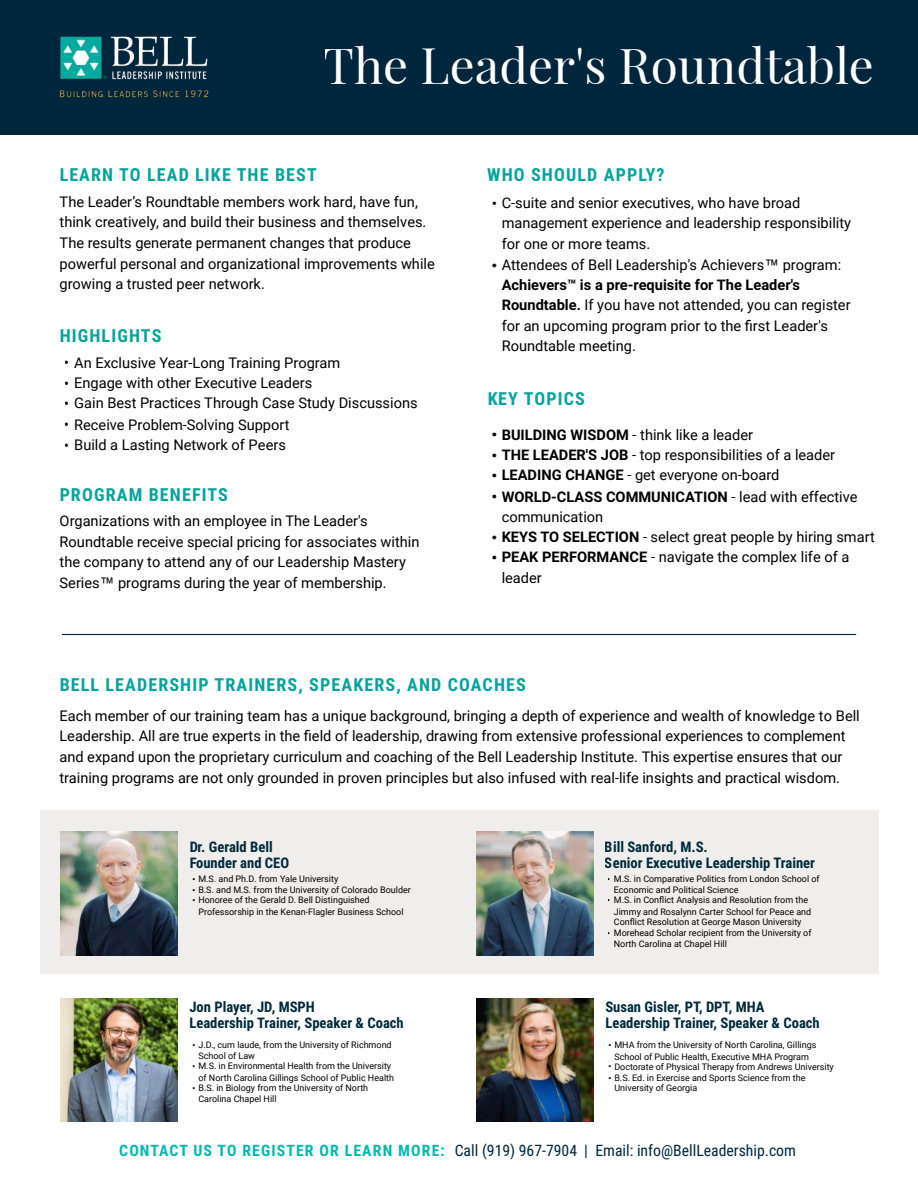
<style>
.page{position:relative;width:918px;height:1188px;background:#fff}
.page>*{position:absolute;margin:0;border:0;box-sizing:border-box;transform-origin:0 0}
.t1{font:49.5px "Playfair Display";color:#fff}
.t2{font:700 18px "Roboto Condensed";letter-spacing:.065em;color:#04a49c}
.t3{font:15.75px "Roboto Condensed";color:#00263e}
.t4{font:14.7px/20.2px "Roboto";color:#000}
.t5{font:700 14.7px/16.8px "Roboto Condensed";color:#002a3a}
.t6{font:700 13.2px "Arial";color:#000}
.t7{font:13.2px "Arial";color:#000}
.t8{font:9px/11.2px "Roboto";color:#000}
.s1{font-family:"Arial"}
.s2{font-weight:700}
.s3{font-family:"Arial";font-size:13.2px}
.s4{font-family:"Arial";font-weight:700;font-size:13.2px}
.s5{font-family:"Arial";font-size:8.1px}
.s6{font-weight:700;color:#00b9b0}
</style>
<div class="page">
<div style="left:0;top:0;width:918px;height:135px;background:#00263e"></div>
<img style="left:59px;top:36px;width:150px;height:62px">
<hr style="left:62px;top:634px;width:794px;height:1px;background:#00263e">
<div style="left:40px;top:810px;width:838px;height:163px;background:#efeeed"></div>
<img style="left:61px;top:831px;width:117px;height:124px">
<img style="left:61px;top:998px;width:117px;height:124px">
<img style="left:477px;top:998px;width:117px;height:124px">
<img style="left:476px;top:831px;width:117px;height:124px">
<h1 class="t1" style="left:324px;top:34px;width:552px">The Leader's Roundtable</h1>
<p class="t2" style="left:60px;top:164px;width:259px">LEARN TO LEAD LIKE THE BEST</p>
<p class="t2" style="left:487px;top:164px;width:179px">WHO SHOULD APPLY?</p>
<p class="t4" style="left:60px;top:192px;width:377px">The Leader’s Roundtable members work hard, have fun, think creatively, and build their business and themselves.<br>The results generate permanent changes that produce powerful personal and organizational improvements while growing a trusted peer network.</p>
<p class="t4" style="left:502px;top:193px;width:351px">C-suite and senior executives, who have broad management experience and leadership responsibility for one or more teams.</p>
<p class="t7" style="left:492px;top:196px;width:6px">•</p>
<p class="t4" style="left:502px;top:255px;width:350px">Attendees of Bell Leadership's Achievers<span class="s1">™</span> program:<br><span class="s2">Achievers™ is a pre-requisite for The Leader's Roundtable.</span> If you have not attended, you can register for an upcoming program prior to the rst Leader's Roundtable meeting.</p>
<p class="t6" style="left:492px;top:258px;width:6px">•</p>
<p class="t2" style="left:60px;top:325px;width:103px">HIGHLIGHTS</p>
<p class="t4" style="left:65px;top:353px;width:277px"><span class="s3">•</span> An Exclusive Year-Long Training Program</p>
<p class="t4" style="left:65px;top:373px;width:249px"><span class="s3">•</span> Engage with other Executive Leaders</p>
<p class="t4" style="left:65px;top:393px;width:354px"><span class="s3">•</span> Gain Best Practices Through Case Study Discussions</p>
<p class="t4" style="left:65px;top:415px;width:226px"><span class="s3">•</span> Receive Problem-Solving Support</p>
<p class="t4" style="left:65px;top:435px;width:223px"><span class="s3">•</span> Build a Lasting Network of Peers</p>
<p class="t2" style="left:60px;top:484px;width:170px">PROGRAM BENEFITS</p>
<p class="t4" style="left:60px;top:511px;width:361px;line-height:20.7px">Organizations with an employee in The Leader's Roundtable receive special pricing for associates within the company to attend any of our Leadership Mastery Series<span class="s1">™</span> programs during the year of membership.</p>
<p class="t2" style="left:487px;top:388px;width:99px">KEY TOPICS</p>
<p class="t4" style="left:492px;top:425px;width:262px"><span class="s4">•</span> <span class="s2">BUILDING WISDOM</span> - think like a leader</p>
<p class="t4" style="left:492px;top:445px;width:344px"><span class="s4">•</span> <span class="s2">THE LEADER'S JOB</span> - top responsibilities of a leader</p>
<p class="t4" style="left:502px;top:465px;width:357px;line-height:20.9px;text-indent:-9px"><span class="s4">•</span> <span class="s2">LEADING CHANGE</span> - get everyone on-board<br><span class="s2">WORLD-CLASS COMMUNICATION</span> - lead with effective communication</p>
<p class="t6" style="left:492px;top:489px;width:6px">•</p>
<p class="t4" style="left:502px;top:527px;width:375px;text-indent:-9px"><span class="s4">•</span> <span class="s2">KEYS TO SELECTION</span> - select great people by hiring smart<br><span class="s2">PEAK PERFORMANCE</span> - navigate the complex life of a leader</p>
<p class="t6" style="left:492px;top:550px;width:6px">•</p>
<p class="t2" style="left:60px;top:674px;width:468px">BELL LEADERSHIP TRAINERS, SPEAKERS, AND COACHES</p>
<p class="t4" style="left:59px;top:706px;width:802px;line-height:20.7px">Each member of our training team has a unique background, bringing a depth of experience and wealth of knowledge to Bell Leadership. All are true experts in the eld of leadership, drawing from extensive professional experiences to complement and expand upon the proprietary curriculum and coaching of the Bell Leadership Institute. This expertise ensures that our training programs are not only grounded in proven principles but also infused with real-life insights and practical wisdom.</p>
<p class="t5" style="left:189px;top:838px;width:101px">Dr. Gerald Bell<br>Founder and CEO</p>
<p class="t8" style="left:192px;top:873px;width:147px"><span class="s5">•</span> M.S. and Ph.D. from Yale University</p>
<p class="t8" style="left:192px;top:885px;width:220px"><span class="s5">•</span> B.S. and M.S. from the University of Colorado Boulder</p>
<p class="t8" style="left:198px;top:895px;width:207px;text-indent:-6px"><span class="s5">•</span> Honoree of the Gerald D. Bell Distinguished<br>Professorship in the Kenan-Flagler Business School</p>
<p class="t5" style="left:189px;top:998px;width:216px">Jon Player, JD, MSPH<br>Leadership Trainer, Speaker &amp; Coach</p>
<p class="t8" style="left:198px;top:1039px;width:195px;text-indent:-6px"><span class="s5">•</span> J.D., cum laude, from the University of Richmond<br>School of Law</p>
<p class="t8" style="left:198px;top:1061px;width:197px;text-indent:-6px"><span class="s5">•</span> M.S. in Environmental Health from the University of North Carolina Gillings School of Public Health</p>
<p class="t8" style="left:198px;top:1082px;width:171px;text-indent:-6px"><span class="s5">•</span> B.S. in Biology from the University of North<br>Carolina Chapel Hill</p>
<p class="t8" style="left:217px;top:1057px;width:10px">fl</p>
<p class="t5" style="left:605px;top:838px;width:212px">Bill Sanford, M.S.<br>Senior Executive Leadership Trainer</p>
<p class="t8" style="left:614px;top:873px;width:207px;text-indent:-6px"><span class="s5">•</span> M.S. in Comparative Politics from London School of<br>Economic and Political Science</p>
<p class="t8" style="left:608px;top:895px;width:53px"><span class="s5">•</span> M.S. in Con</p>
<p class="t8" style="left:614px;top:895px;width:199px;text-indent:51px">ict Analysis and Resolution from the<br>Jimmy and Rosalynn Carter School for Peace and</p>
<p class="t8" style="left:614px;top:916px;width:17px">Con</p>
<p class="t8" style="left:635px;top:916px;width:168px">ict Resolution at George Mason University</p>
<p class="t8" style="left:614px;top:927px;width:199px;text-indent:-6px"><span class="s5">•</span> Morehead Scholar recipient from the University of<br>North Carolina at Chapel Hill</p>
<p class="t5" style="left:605px;top:998px;width:216px">Susan Gisler, PT, DPT, MHA<br>Leadership Trainer, Speaker &amp; Coach</p>
<p class="t8" style="left:608px;top:1040px;width:209px;text-align:center"><span class="s5">•</span> MHA from the University of North Carolina, Gillings<br>School of Public Health, Executive MHA Program</p>
<p class="t8" style="left:608px;top:1061px;width:227px"><span class="s5">•</span> Doctorate of Physical Therapy from Andrews University</p>
<p class="t8" style="left:614px;top:1073px;width:193px;line-height:10.2px;text-indent:-6px"><span class="s5">•</span> B.S. Ed. in Exercise and Sports Science from the<br>University of Georgia</p>
<p class="t3" style="left:119px;top:1142px;width:678px"><span class="s6">CONTACT US TO REGISTER OR LEARN MORE:</span> Call (919) 967-7904 | Email: info@BellLeadership.com</p>
</div>
